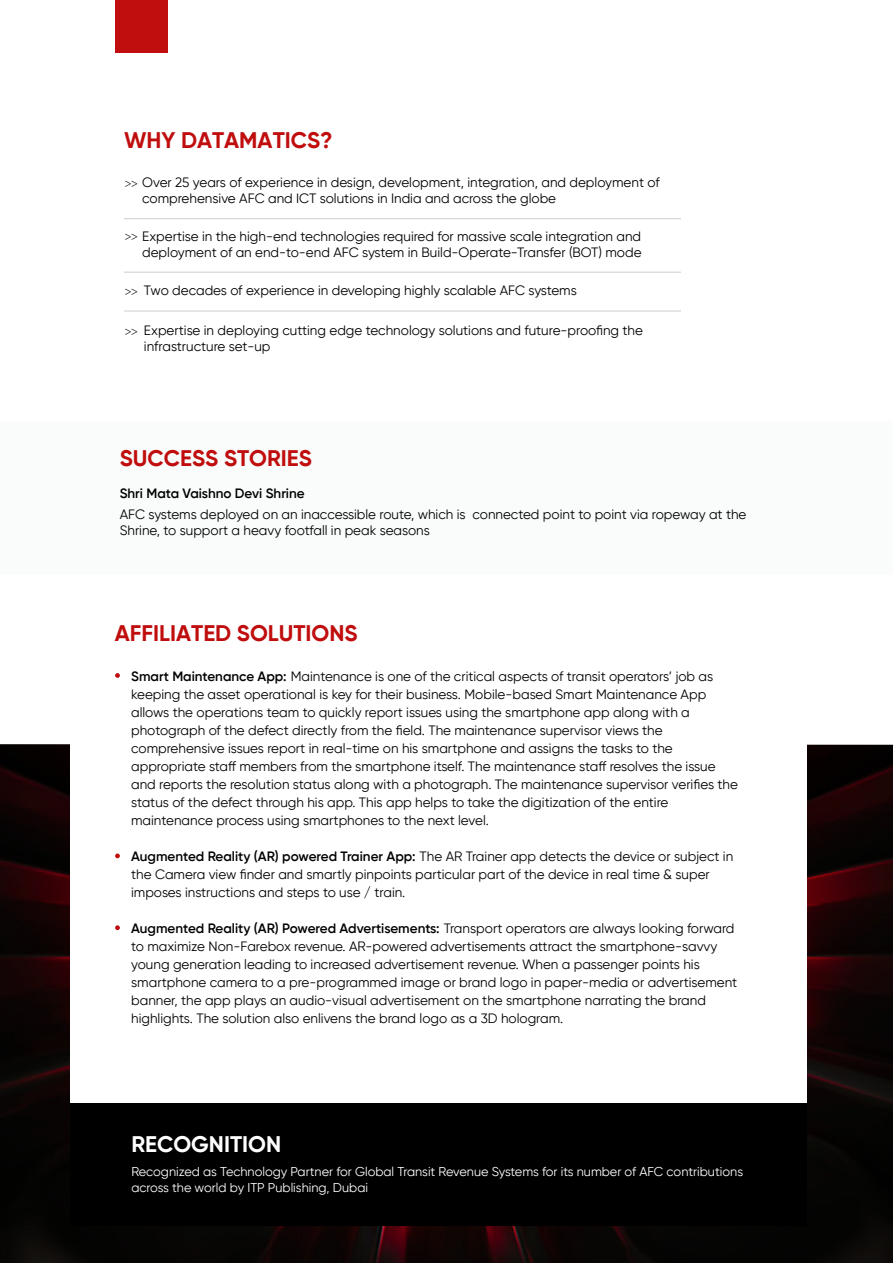
<style>
.page{position:relative;width:893px;height:1263px;background:#fff}
.page>*{position:absolute;margin:0;border:0;box-sizing:border-box;transform-origin:0 0}
.t1{font:700 22.5px "Gilroy";color:#c00d0d}
.t2{font:700 22.5px "Gilroy";color:#fff}
.t3{font:13.5px/18px "Gilroy";color:#000}
.t4{font:600 13.5px "Gilroy";color:#000}
.t5{font:12.75px/16.5px "Gilroy";color:#fff}
.t6{font:300 12px "Gotham";color:#000}
.s1{font-family:"Gotham";font-weight:300;font-size:12px}
.s2{font-weight:600}
</style>
<div class="page">
<hr style="left:124px;top:218px;width:557px;height:1px;background:#9b9a9a">
<hr style="left:124px;top:272px;width:557px;height:1px;background:#9b9a9a">
<hr style="left:124px;top:311px;width:557px;height:1px;background:#9b9a9a">
<div style="left:115px;top:0;width:53px;height:53px;background:#c00d0d"></div>
<img style="left:0;top:744px;width:893px;height:519px">
<div style="left:70px;top:688px;width:737px;height:527px;background:#fff"></div>
<div style="left:70px;top:1103px;width:737px;height:122px;background:#000"></div>
<svg style="left:115px;top:673px;width:5px;height:5px"></svg>
<svg style="left:115px;top:853px;width:5px;height:5px"></svg>
<svg style="left:115px;top:925px;width:5px;height:5px"></svg>
<div style="left:0;top:421px;width:893px;height:153px;background:#fafbfb"></div>
<hr style="left:892px;top:0;width:1px;height:577px;background:#fafafa">
<h1 class="t1" style="left:124px;top:126px;width:210px">WHY DATAMATICS?</h1>
<p class="t3" style="left:142px;top:174px;width:519px;line-height:16.2px">Over 25 years of experience in design, development, integration, and deployment of comprehensive AFC and ICT solutions in India and across the globe</p>
<p class="t6" style="left:124px;top:177px;width:16px">&gt;&gt;</p>
<p class="t3" style="left:142px;top:228px;width:501px;line-height:16.2px">Expertise in the high-end technologies required for massive scale integration and deployment of an end-to-end AFC system in Build-Operate-Transfer (BOT) mode</p>
<p class="t6" style="left:124px;top:231px;width:16px">&gt;&gt;</p>
<p class="t3" style="left:124px;top:281px;width:454px"><span class="s1">&gt;&gt;</span> Two decades of experience in developing highly scalable AFC systems</p>
<p class="t3" style="left:144px;top:322px;width:501px;line-height:16.2px">Expertise in deploying cutting edge technology solutions and future-proofing the infrastructure set-up</p>
<p class="t6" style="left:124px;top:325px;width:16px">&gt;&gt;</p>
<h1 class="t1" style="left:120px;top:444px;width:194px">SUCCESS STORIES</h1>
<p class="t4" style="left:120px;top:485px;width:186px">Shri Mata Vaishno Devi Shrine</p>
<p class="t3" style="left:120px;top:506px;width:628px;line-height:16.2px">AFC systems deployed on an inaccessible route, which is connected point to point via ropeway at the<br>Shrine, to support a heavy footfall in peak seasons</p>
<h1 class="t1" style="left:115px;top:619px;width:244px">AFFILIATED SOLUTIONS</h1>
<p class="t3" style="left:131px;top:667px;width:608px"><span class="s2">Smart Maintenance App:</span> Maintenance is one of the critical aspects of transit operators’ job as keeping the asset operational is key for their business. Mobile-based Smart Maintenance App allows the operations team to quickly report issues using the smartphone app along with a photograph of the defect directly from the field. The maintenance supervisor views the comprehensive issues report in real-time on his smartphone and assigns the tasks to the appropriate staff members from the smartphone itself. The maintenance staff resolves the issue and reports the resolution status along with a photograph. The maintenance supervisor verifies the status of the defect through his app. This app helps to take the digitization of the entire maintenance process using smartphones to the next level.</p>
<p class="t3" style="left:131px;top:847px;width:604px"><span class="s2">Augmented Reality (AR) powered Trainer App:</span> The AR Trainer app detects the device or subject in the Camera view finder and smartly pinpoints particular part of the device in real time &amp; super imposes instructions and steps to use / train.</p>
<p class="t3" style="left:131px;top:919px;width:608px"><span class="s2">Augmented Reality (AR) Powered Advertisements:</span> Transport operators are always looking forward to maximize Non-Farebox revenue. AR-powered advertisements attract the smartphone-savvy young generation leading to increased advertisement revenue. When a passenger points his smartphone camera to a pre-programmed image or brand logo in paper-media or advertisement banner, the app plays an audio-visual advertisement on the smartphone narrating the brand highlights. The solution also enlivens the brand logo as a 3D hologram.</p>
<h1 class="t2" style="left:131px;top:1129px;width:151px">RECOGNITION</h1>
<p class="t5" style="left:131px;top:1163px;width:613px">Recognized as Technology Partner for Global Transit Revenue Systems for its number of AFC contributions across the world by ITP Publishing, Dubai</p>
</div>
